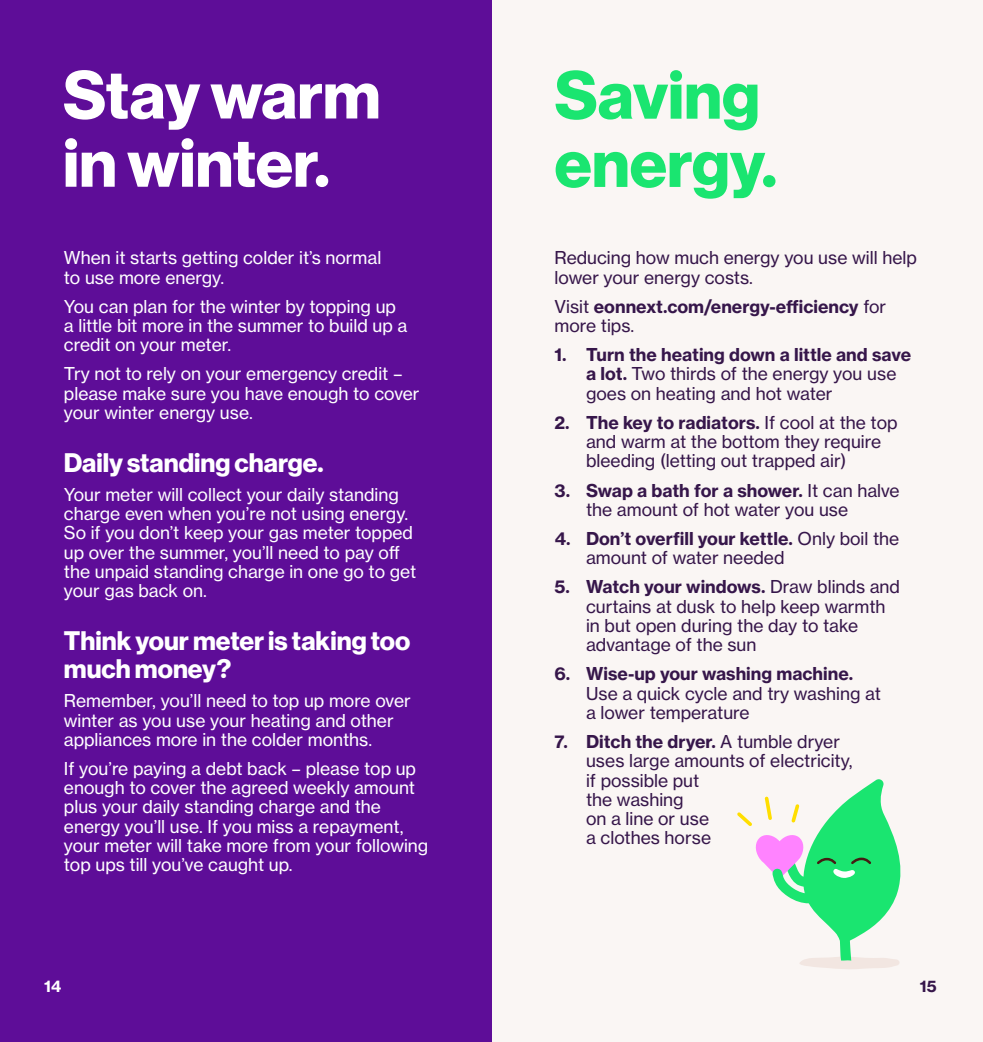
<style>
.page{position:relative;width:983px;height:1042px;background:#fff}
.page>*{position:absolute;margin:0;border:0;box-sizing:border-box;transform-origin:0 0}
.t1{font:700 66.5px/68.2px "Haas Grot Disp R 75";color:#fff}
.t2{font:700 66.5px/68.2px "Haas Grot Disp R 75";color:#1ae570}
.t3{font:700 26.25px/28px "Haas Grot Disp R 75";color:#fff}
.t4{font:17.5px/19.2px "Haas Grot Text R 55 Roman";color:#fff}
.t5{font:17.5px/19.2px "Haas Grot Text R 55 Roman";color:#36164a}
.t6{font:700 17.5px "Haas Grot Text R 75";color:#36164a}
.t7{font:700 15.75px "Haas Grot Text R 75";color:#fff}
.t8{font:700 15.75px "Haas Grot Text R 75";color:#36164a}
.s1{font-family:"Haas Grot Text R 55 Roman";font-weight:400}
.s2{font-family:"Haas Grot Text R 75";font-weight:700}
</style>
<div class="page">
<div style="left:0;top:0;width:982px;height:1042px;background:#faf6f4"></div>
<div style="left:0;top:0;width:491px;height:1042px;background:#5e0d98"></div>
<svg style="left:737px;top:779px;width:164px;height:190px"></svg>
<h1 class="t1" style="left:63px;top:62px;width:319px">Stay warm in winter.</h1>
<h1 class="t2" style="left:554px;top:62px;width:224px">Saving energy.</h1>
<p class="t4" style="left:64px;top:248px;width:319px">When it starts getting colder it’s normal to use more energy.</p>
<p class="t4" style="left:64px;top:297px;width:345px">You can plan for the winter by topping up a little bit more in the summer to build up a credit on your meter.</p>
<p class="t4" style="left:64px;top:364px;width:357px">Try not to rely on your emergency credit – please make sure you have enough to cover your winter energy use.</p>
<h2 class="t3" style="left:64px;top:449px;width:261px">Daily standing charge.</h2>
<p class="t4" style="left:64px;top:485px;width:354px">Your meter will collect your daily standing charge even when you’re not using energy.<br>So if you don’t keep your gas meter topped up over the summer, you’ll need to pay off the unpaid standing charge in one go to get your gas back on.</p>
<h2 class="t3" style="left:64px;top:627px;width:348px">Think your meter is taking too much money?</h2>
<p class="t4" style="left:64px;top:691px;width:348px">Remember, you’ll need to top up more over winter as you use your heating and other appliances more in the colder months.</p>
<p class="t4" style="left:64px;top:759px;width:366px">If you’re paying a debt back – please top up enough to cover the agreed weekly amount plus your daily standing charge and the energy you’ll use. If you miss a repayment, your meter will take more from your following top ups till you’ve caught up.</p>
<p class="t5" style="left:554px;top:248px;width:364px">Reducing how much energy you use will help lower your energy costs.</p>
<p class="t6" style="left:554px;top:295px;width:333px"><span class="s1">Visit</span> eonnext.com/energy-efficiency <span class="s1">for</span></p>
<p class="t5" style="left:554px;top:316px;width:81px">more tips.</p>
<p class="t6" style="left:554px;top:344px;width:358px">1. Turn the heating down a little and save</p>
<p class="t5" style="left:586px;top:364px;width:312px"><span class="s2">a lot.</span> Two thirds of the energy you use goes on heating and hot water</p>
<p class="t6" style="left:554px;top:411px;width:344px">2. The key to radiators. <span class="s1">If cool at the top</span></p>
<p class="t5" style="left:586px;top:432px;width:296px">and warm at the bottom they require bleeding (letting out trapped air)</p>
<p class="t6" style="left:554px;top:479px;width:346px">3. Swap a bath for a shower. <span class="s1">It can halve</span></p>
<p class="t5" style="left:586px;top:500px;width:264px">the amount of hot water you use</p>
<p class="t6" style="left:554px;top:527px;width:346px">4. Don’t overfill your kettle. <span class="s1">Only boil the</span></p>
<p class="t5" style="left:586px;top:548px;width:200px">amount of water needed</p>
<p class="t6" style="left:554px;top:576px;width:347px">5. Watch your windows. <span class="s1">Draw blinds and</span></p>
<p class="t5" style="left:586px;top:597px;width:301px">curtains at dusk to help keep warmth in but open during the day to take advantage of the sun</p>
<p class="t6" style="left:554px;top:663px;width:300px">6. Wise-up your washing machine.</p>
<p class="t5" style="left:586px;top:683px;width:296px">Use a quick cycle and try washing at a lower temperature</p>
<p class="t6" style="left:554px;top:730px;width:287px">7. Ditch the dryer. <span class="s1">A tumble dryer</span></p>
<p class="t5" style="left:586px;top:751px;width:268px">uses large amounts of electricity, if possible put<br>the washing<br>on a line or use<br>a clothes horse</p>
<p class="t7" style="left:44px;top:976px;width:19px">14</p>
<p class="t8" style="left:919px;top:976px;width:18px">15</p>
</div>
